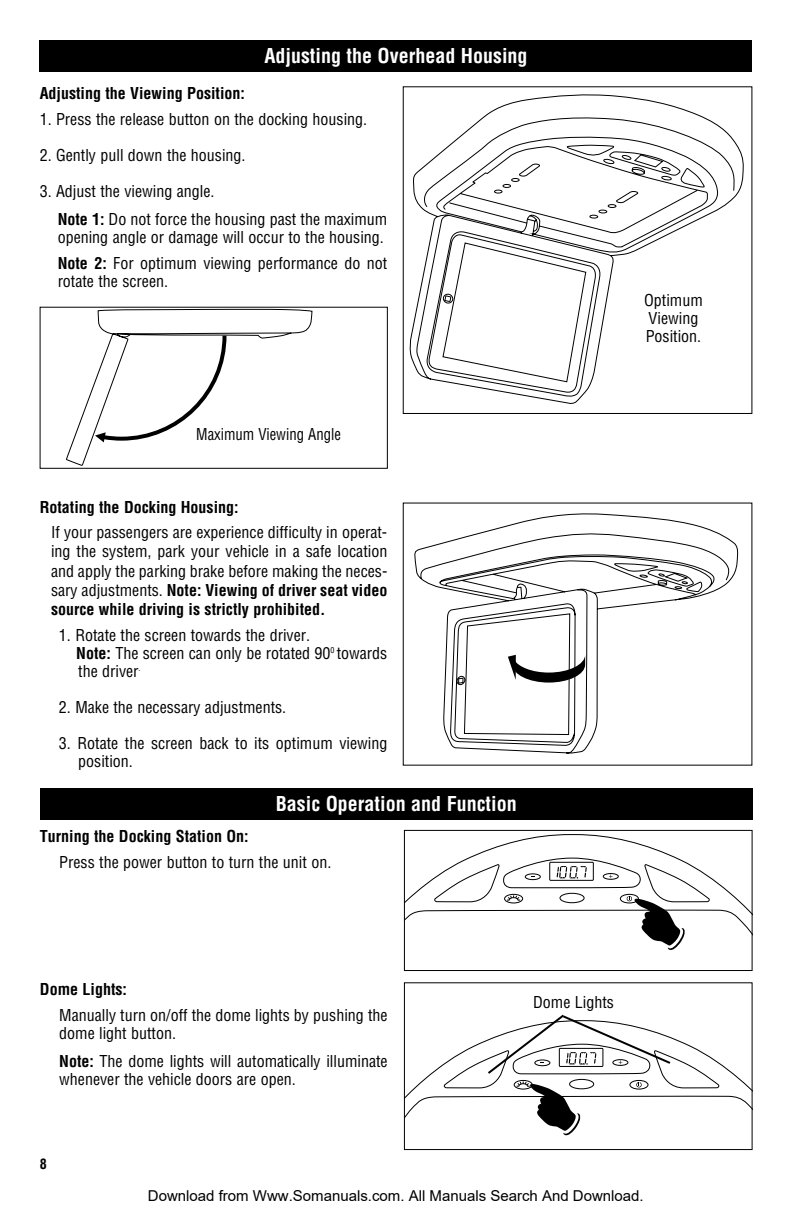
<style>
.page{position:relative;width:792px;height:1224px;background:#fff}
.page>*{position:absolute;margin:0;border:0;box-sizing:border-box;transform-origin:0 0}
.t1{font:700 condensed 20px "Helvetica";color:#fff}
.t2{font:condensed 16px/18px "Helvetica";color:#000}
.t3{font:700 condensed 16px "Helvetica";color:#000}
.t4{font:condensed 16px "Helvetica";color:#000;scale:.92 1}
.t5{font:15px "Arial";color:#000}
.t6{font:700 condensed 14px "Helvetica";color:#000}
.s1{font-weight:700}
</style>
<div class="page">
<div style="left:40px;top:788px;width:713px;height:31px;background:#000"></div>
<svg style="left:470px;top:834px;width:205px;height:23px"></svg>
<svg style="left:406px;top:857px;width:345px;height:93px"></svg>
<div style="left:404px;top:830px;width:349px;height:141px;border:1px solid #000"></div>
<svg style="left:404px;top:1013px;width:348px;height:137px"></svg>
<svg style="left:414px;top:513px;width:324px;height:241px"></svg>
<svg style="left:456px;top:613px;width:129px;height:122px"></svg>
<svg style="left:39px;top:306px;width:349px;height:163px"></svg>
<svg style="left:95px;top:336px;width:132px;height:106px"></svg>
<svg style="left:402px;top:86px;width:351px;height:328px"></svg>
<div style="left:639px;top:291px;width:69px;height:60px;background:#fff"></div>
<div style="left:40px;top:40px;width:712px;height:31px;background:#000"></div>
<p class="t1" style="left:264px;top:44px;width:265px">Adjusting the Overhead Housing</p>
<p class="t3" style="left:40px;top:83px;width:207px">Adjusting the Viewing Position:</p>
<p class="t2" style="left:40px;top:110px;width:329px">1. Press the release button on the docking housing.</p>
<p class="t2" style="left:40px;top:146px;width:207px">2. Gently pull down the housing.</p>
<p class="t2" style="left:58px;top:177px;width:331px;line-height:28px;text-indent:-18px">3. Adjust the viewing angle.<br><span class="s1">Note 1:</span> Do not force the housing past the maximum</p>
<p class="t2" style="left:58px;top:224px;width:331px;line-height:26px">opening angle or damage will occur to the housing.<br><span class="s1">Note 2:</span> For optimum viewing performance do not</p>
<p class="t2" style="left:58px;top:272px;width:112px">rotate the screen.</p>
<p class="t4" style="left:196px;top:424px;width:159px">Maximum Viewing Angle</p>
<p class="t3" style="left:40px;top:497px;width:200px">Rotating the Docking Housing:</p>
<p class="t2" style="left:51px;top:522px;width:338px;line-height:19.2px;text-align:justify">If your passengers are experience difficulty in operat&shy;ing the system, park your vehicle in a safe location and apply the parking brake before making the neces&shy;sary adjustments. <span class="s1">Note: Viewing of driver seat video source while driving is strictly prohibited.</span></p>
<p class="t2" style="left:76px;top:626px;width:313px;text-indent:-17px">1. Rotate the screen towards the driver.<br><span class="s1">Note:</span> The screen can only be rotated 90<sup>0</sup> towards the driver<sup>.</sup></p>
<p class="t2" style="left:59px;top:698px;width:229px">2. Make the necessary adjustments.</p>
<p class="t2" style="left:78px;top:734px;width:311px;text-indent:-19px">3. Rotate the screen back to its optimum viewing position.</p>
<p class="t1" style="left:276px;top:792px;width:242px">Basic Operation and Function</p>
<p class="t3" style="left:40px;top:827px;width:210px">Turning the Docking Station On:</p>
<p class="t2" style="left:59px;top:853px;width:274px">Press the power button to turn the unit on.</p>
<p class="t2" style="left:644px;top:291px;width:60px">Optimum<br>Viewing<br>Position.</p>
<p class="t3" style="left:40px;top:979px;width:89px">Dome Lights:</p>
<p class="t2" style="left:59px;top:1006px;width:330px">Manually turn on/off the dome lights by pushing the dome light button.</p>
<p class="t2" style="left:59px;top:1052px;width:330px"><span class="s1">Note:</span> The dome lights will automatically illuminate whenever the vehicle doors are open.</p>
<p class="t6" style="left:40px;top:1156px;width:8px">8</p>
<p class="t2" style="left:533px;top:993px;width:82px">Dome Lights</p>
<p class="t5" style="left:148px;top:1187px;width:497px">Download from Www.Somanuals.com. All Manuals Search And Download.</p>
</div>
